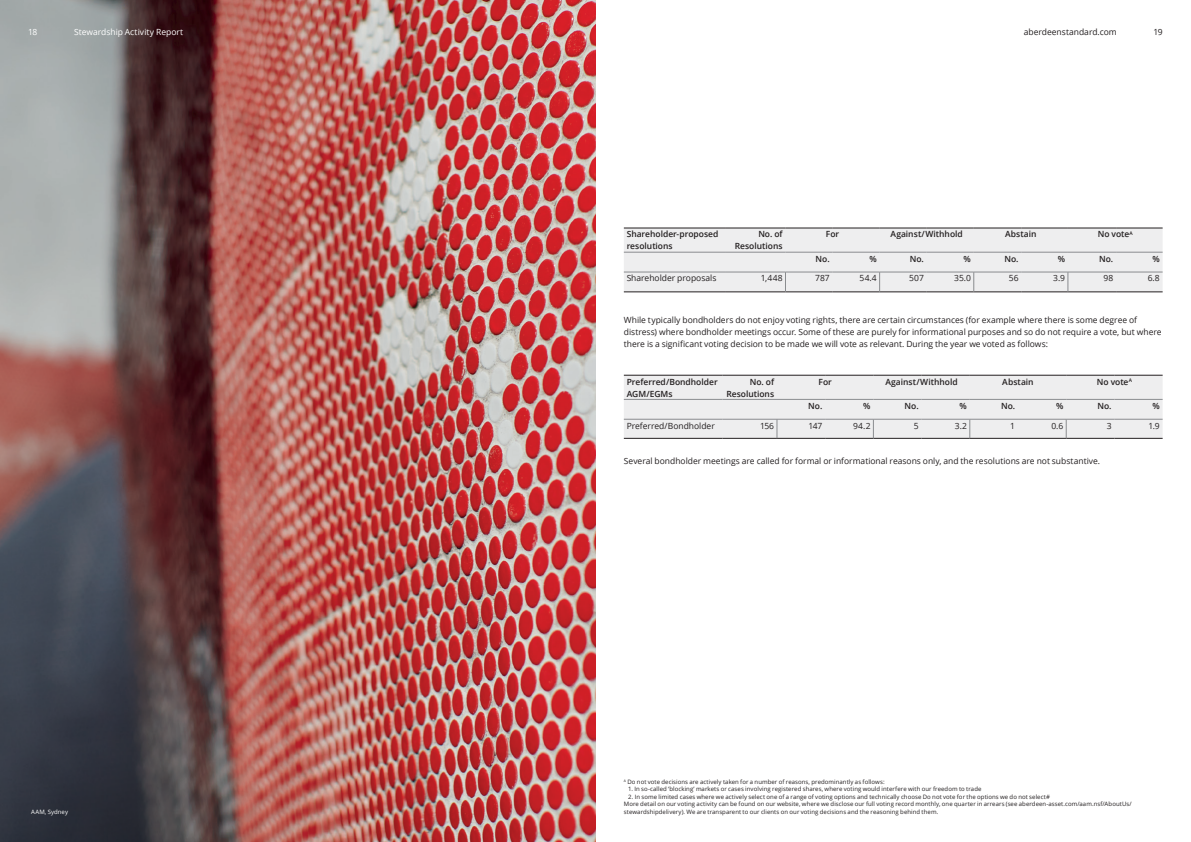
<style>
.page{position:relative;width:1191px;height:842px;background:#fff}
.page>*{position:absolute;margin:0;border:0;box-sizing:border-box;transform-origin:0 0}
.t1{font:8.5px/12px "Open Sans";color:#231f20}
.t2{font:600 8.5px/12px "Open Sans";color:#231f20}
.t3{font:8.5px "Open Sans";color:#fff}
.t4{font:6px/7.5px "Open Sans";letter-spacing:.01em;color:#231f20}
.t5{font:6px "Open Sans";letter-spacing:.01em;color:#fff}
</style>
<div class="page">
<img style="left:0;top:0;width:595px;height:842px">
<hr style="left:624px;top:292px;width:102px;height:1px;background:#231f20">
<hr style="left:726px;top:292px;width:59px;height:1px;background:#231f20">
<hr style="left:785px;top:292px;width:47px;height:1px;background:#231f20">
<hr style="left:832px;top:292px;width:47px;height:1px;background:#231f20">
<hr style="left:879px;top:292px;width:47px;height:1px;background:#231f20">
<hr style="left:926px;top:292px;width:47px;height:1px;background:#231f20">
<hr style="left:973px;top:292px;width:48px;height:1px;background:#231f20">
<hr style="left:1021px;top:292px;width:47px;height:1px;background:#231f20">
<hr style="left:1068px;top:292px;width:48px;height:1px;background:#231f20">
<hr style="left:1116px;top:292px;width:46px;height:1px;background:#231f20">
<hr style="left:624px;top:227px;width:102px;height:1px;background:#231f20">
<hr style="left:726px;top:227px;width:59px;height:1px;background:#231f20">
<hr style="left:785px;top:227px;width:47px;height:1px;background:#231f20">
<hr style="left:832px;top:227px;width:47px;height:1px;background:#231f20">
<hr style="left:879px;top:227px;width:47px;height:1px;background:#231f20">
<hr style="left:926px;top:227px;width:47px;height:1px;background:#231f20">
<hr style="left:973px;top:227px;width:48px;height:1px;background:#231f20">
<hr style="left:1021px;top:227px;width:47px;height:1px;background:#231f20">
<hr style="left:1068px;top:227px;width:48px;height:1px;background:#231f20">
<hr style="left:1116px;top:227px;width:46px;height:1px;background:#231f20">
<svg style="left:624px;top:228px;width:538px;height:64px;background:#e7e7e8"></svg>
<hr style="left:624px;top:438px;width:98px;height:1px;background:#231f20">
<hr style="left:722px;top:438px;width:55px;height:1px;background:#231f20">
<hr style="left:777px;top:438px;width:48px;height:1px;background:#231f20">
<hr style="left:825px;top:438px;width:48px;height:1px;background:#231f20">
<hr style="left:873px;top:438px;width:48px;height:1px;background:#231f20">
<hr style="left:921px;top:438px;width:48px;height:1px;background:#231f20">
<hr style="left:969px;top:438px;width:49px;height:1px;background:#231f20">
<hr style="left:1018px;top:438px;width:48px;height:1px;background:#231f20">
<hr style="left:1066px;top:438px;width:48px;height:1px;background:#231f20">
<hr style="left:1114px;top:438px;width:48px;height:1px;background:#231f20">
<svg style="left:624px;top:375px;width:538px;height:63px;background:#e7e7e8"></svg>
<h1 class="t3" style="left:28px;top:26px;width:11px">18</h1>
<h1 class="t3" style="left:74px;top:26px;width:111px">Stewardship Activity Report</h1>
<p class="t5" style="left:31px;top:807px;width:38px">AAM, Sydney</p>
<h1 class="t1" style="left:1023px;top:26px;width:94px">aberdeenstandard.com</h1>
<h1 class="t1" style="left:1153px;top:26px;width:11px">19</h1>
<h1 class="t2" style="left:626px;top:228px;width:93px">Shareholder-proposed resolutions</h1>
<h1 class="t2" style="left:735px;top:228px;width:49px;text-align:right">No. of<br>Resolutions</h1>
<h1 class="t2" style="left:826px;top:228px;width:15px">For</h1>
<h1 class="t2" style="left:890px;top:228px;width:74px">Against/Withhold</h1>
<h1 class="t2" style="left:1005px;top:228px;width:33px">Abstain</h1>
<h1 class="t2" style="left:1097px;top:228px;width:37px">No vote<sup>A</sup></h1>
<h1 class="t2" style="left:815px;top:252px;width:16px">No.</h1>
<h1 class="t2" style="left:869px;top:252px;width:9px">%</h1>
<h1 class="t2" style="left:909px;top:252px;width:16px">No.</h1>
<h1 class="t2" style="left:963px;top:252px;width:9px">%</h1>
<h1 class="t2" style="left:1004px;top:252px;width:16px">No.</h1>
<h1 class="t2" style="left:1057px;top:252px;width:9px">%</h1>
<h1 class="t2" style="left:1099px;top:252px;width:16px">No.</h1>
<h1 class="t2" style="left:1152px;top:252px;width:9px">%</h1>
<h1 class="t1" style="left:626px;top:272px;width:91px">Shareholder proposals</h1>
<h1 class="t1" style="left:761px;top:272px;width:23px">1,448</h1>
<h1 class="t1" style="left:815px;top:272px;width:16px">787</h1>
<h1 class="t1" style="left:859px;top:272px;width:19px">54.4</h1>
<h1 class="t1" style="left:909px;top:272px;width:16px">507</h1>
<h1 class="t1" style="left:954px;top:272px;width:18px">35.0</h1>
<h1 class="t1" style="left:1008px;top:272px;width:11px">56</h1>
<h1 class="t1" style="left:1053px;top:272px;width:13px">3.9</h1>
<h1 class="t1" style="left:1103px;top:272px;width:11px">98</h1>
<h1 class="t1" style="left:1147px;top:272px;width:14px">6.8</h1>
<p class="t1" style="left:624px;top:314px;width:539px">While typically bondholders do not enjoy voting rights, there are certain circumstances (for example where there is some degree of distress) where bondholder meetings occur. Some of these are purely for informational purposes and so do not require a vote, but where there is a significant voting decision to be made we will vote as relevant. During the year we voted as follows:</p>
<h1 class="t2" style="left:626px;top:375px;width:93px">Preferred/Bondholder<br>AGM/EGMs</h1>
<h1 class="t2" style="left:726px;top:375px;width:49px;text-align:right">No. of<br>Resolutions</h1>
<h1 class="t2" style="left:818px;top:375px;width:15px">For</h1>
<h1 class="t2" style="left:885px;top:375px;width:74px">Against/Withhold</h1>
<h1 class="t2" style="left:1002px;top:375px;width:33px">Abstain</h1>
<h1 class="t2" style="left:1096px;top:375px;width:37px">No vote<sup>A</sup></h1>
<h1 class="t2" style="left:808px;top:399px;width:16px">No.</h1>
<h1 class="t2" style="left:863px;top:399px;width:9px">%</h1>
<h1 class="t2" style="left:904px;top:399px;width:16px">No.</h1>
<h1 class="t2" style="left:959px;top:399px;width:9px">%</h1>
<h1 class="t2" style="left:1001px;top:399px;width:16px">No.</h1>
<h1 class="t2" style="left:1056px;top:399px;width:9px">%</h1>
<h1 class="t2" style="left:1097px;top:399px;width:16px">No.</h1>
<h1 class="t2" style="left:1152px;top:399px;width:9px">%</h1>
<h1 class="t1" style="left:626px;top:419px;width:90px">Preferred/Bondholder</h1>
<h1 class="t1" style="left:760px;top:419px;width:16px">156</h1>
<h1 class="t1" style="left:808px;top:419px;width:15px">147</h1>
<h1 class="t1" style="left:853px;top:419px;width:19px">94.2</h1>
<h1 class="t1" style="left:914px;top:419px;width:6px">5</h1>
<h1 class="t1" style="left:954px;top:419px;width:14px">3.2</h1>
<h1 class="t1" style="left:1010px;top:419px;width:6px">1</h1>
<h1 class="t1" style="left:1051px;top:419px;width:13px">0.6</h1>
<h1 class="t1" style="left:1106px;top:419px;width:6px">3</h1>
<h1 class="t1" style="left:1148px;top:419px;width:13px">1.9</h1>
<h1 class="t1" style="left:624px;top:455px;width:478px">Several bondholder meetings are called for formal or informational reasons only, and the resolutions are not substantive.</h1>
<p class="t4" style="left:624px;top:777px;width:262px"><sup>A</sup> Do not vote decisions are actively taken for a number of reasons, predominantly as follows:</p>
<p class="t4" style="left:628px;top:785px;width:355px">1. In so-called ‘blocking’ markets or cases involving registered shares, where voting would interfere with our freedom to trade</p>
<p class="t4" style="left:624px;top:792px;width:509px;text-indent:4px">2. In some limited cases where we actively select one of a range of voting options and technically choose Do not vote for the options we do not select#<br>More detail on our voting activity can be found on our website, where we disclose our full voting record monthly, one quarter in arrears (see aberdeen-asset.com/aam.nsf/AboutUs/ stewardshipdelivery). We are transparent to our clients on our voting decisions and the reasoning behind them.</p>
</div>
